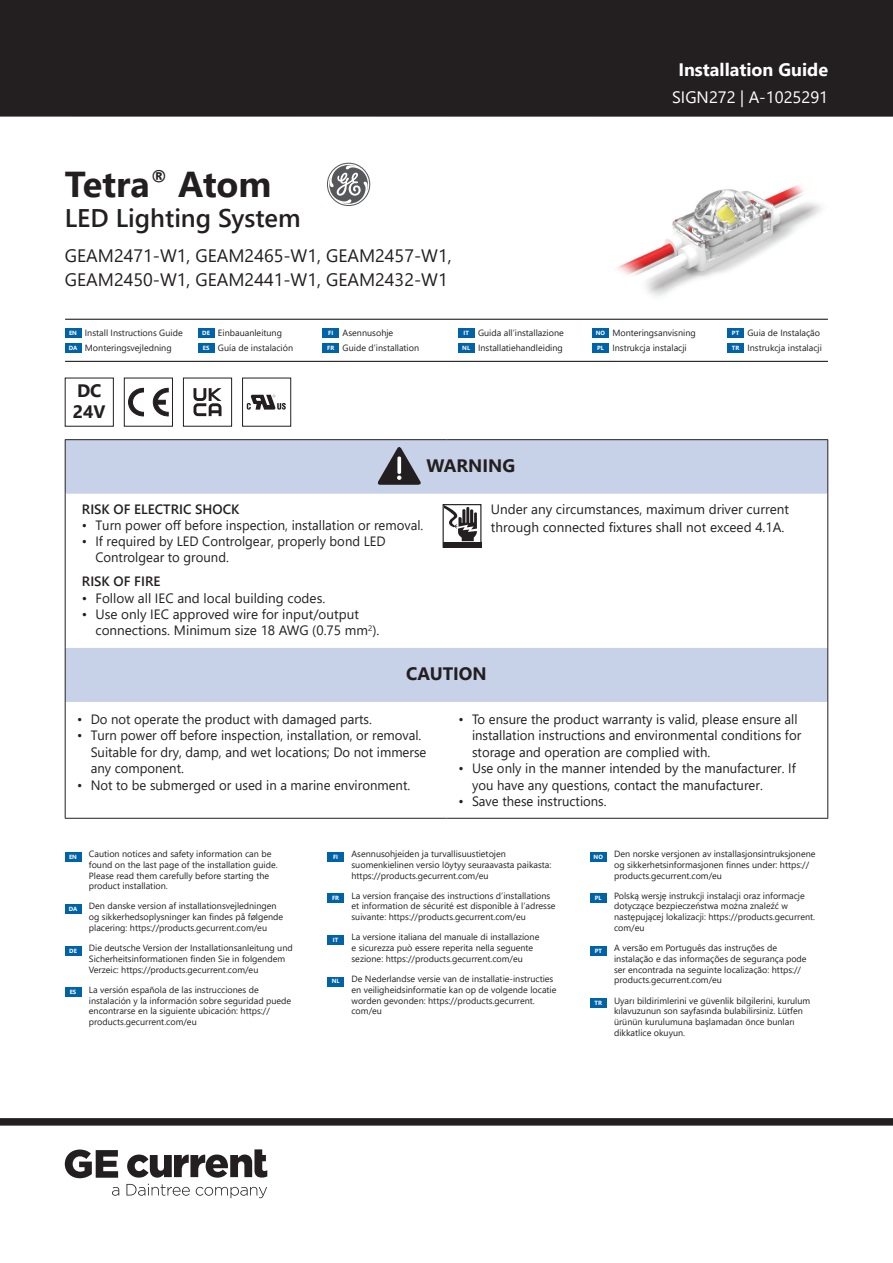
<style>
.page{position:relative;width:893px;height:1263px;background:#fff}
.page>*{position:absolute;margin:0;border:0;box-sizing:border-box;transform-origin:0 0}
.t1{font:700 36px "Segoe UI";color:#231f20}
.t2{font:600 25.5px "Segoe UI";color:#231f20}
.t3{font:18px/24px "Segoe UI";color:#231f20}
.t4{font:700 18px/21px "Segoe UI";color:#231f20}
.t5{font:700 18px "Segoe UI";color:#fff}
.t6{font:16.5px "Segoe UI";color:#fff}
.t7{font:13.5px/16.5px "Segoe UI";color:#231f20}
.t8{font:600 13.5px "Segoe UI";color:#231f20}
.t9{font:9px/10.8px "Segoe UI";color:#231f20}
.t10{font:700 6px "Segoe UI";color:#fff}
</style>
<div class="page">
<img style="left:616px;top:185px;width:206px;height:112px">
<div style="left:65px;top:852px;width:16px;height:9px;background:#0163a7"></div>
<div style="left:65px;top:904px;width:16px;height:10px;background:#0163a7"></div>
<div style="left:65px;top:946px;width:16px;height:10px;background:#0163a7"></div>
<div style="left:65px;top:988px;width:16px;height:9px;background:#0163a7"></div>
<div style="left:327px;top:852px;width:17px;height:9px;background:#0163a7"></div>
<div style="left:327px;top:893px;width:17px;height:10px;background:#0163a7"></div>
<div style="left:327px;top:935px;width:17px;height:10px;background:#0163a7"></div>
<div style="left:327px;top:977px;width:17px;height:9px;background:#0163a7"></div>
<div style="left:590px;top:852px;width:16px;height:9px;background:#0163a7"></div>
<div style="left:590px;top:893px;width:16px;height:10px;background:#0163a7"></div>
<div style="left:590px;top:946px;width:16px;height:10px;background:#0163a7"></div>
<div style="left:590px;top:998px;width:16px;height:10px;background:#0163a7"></div>
<svg style="left:66px;top:440px;width:761px;height:262px"></svg>
<hr style="left:65px;top:439px;width:381px;height:1px;background:#231f20">
<hr style="left:65px;top:440px;width:1px;height:54px;background:#231f20">
<hr style="left:446px;top:439px;width:382px;height:1px;background:#231f20">
<hr style="left:827px;top:440px;width:1px;height:54px;background:#231f20">
<hr style="left:65px;top:494px;width:1px;height:154px;background:#231f20">
<hr style="left:827px;top:494px;width:1px;height:154px;background:#231f20">
<hr style="left:65px;top:648px;width:1px;height:54px;background:#231f20">
<hr style="left:827px;top:648px;width:1px;height:54px;background:#231f20">
<hr style="left:65px;top:702px;width:1px;height:116px;background:#231f20">
<hr style="left:827px;top:702px;width:1px;height:116px;background:#231f20">
<hr style="left:65px;top:818px;width:381px;height:1px;background:#231f20">
<hr style="left:446px;top:818px;width:382px;height:1px;background:#231f20">
<svg style="left:376px;top:445px;width:46px;height:40px;background:#7b7f8b"></svg>
<svg style="left:397px;top:456px;width:4px;height:18px"></svg>
<svg style="left:445px;top:506px;width:32px;height:35px"></svg>
<div style="left:443px;top:504px;width:38px;height:44px;border:1px solid #231f20"></div>
<div style="left:443px;top:542px;width:38px;height:5px;background:#231f20"></div>
<div style="left:124px;top:378px;width:49px;height:49px;border:1px solid #231f20"></div>
<svg style="left:193px;top:388px;width:29px;height:28px"></svg>
<div style="left:183px;top:378px;width:49px;height:49px;border:1px solid #231f20"></div>
<div style="left:242px;top:378px;width:49px;height:49px;border:1px solid #231f20"></div>
<svg style="left:128px;top:388px;width:40px;height:28px"></svg>
<hr style="left:65px;top:319px;width:763px;height:1px;background:#231f20">
<hr style="left:65px;top:361px;width:763px;height:1px;background:#231f20">
<div style="left:65px;top:328px;width:16px;height:10px;background:#0163a7"></div>
<div style="left:65px;top:343px;width:16px;height:10px;background:#0163a7"></div>
<div style="left:198px;top:328px;width:16px;height:10px;background:#0163a7"></div>
<div style="left:198px;top:343px;width:16px;height:10px;background:#0163a7"></div>
<div style="left:323px;top:328px;width:16px;height:10px;background:#0163a7"></div>
<div style="left:323px;top:343px;width:16px;height:10px;background:#0163a7"></div>
<div style="left:458px;top:328px;width:16px;height:10px;background:#0163a7"></div>
<div style="left:458px;top:343px;width:16px;height:10px;background:#0163a7"></div>
<div style="left:592px;top:328px;width:17px;height:10px;background:#0163a7"></div>
<div style="left:592px;top:343px;width:17px;height:10px;background:#0163a7"></div>
<div style="left:727px;top:328px;width:17px;height:10px;background:#0163a7"></div>
<div style="left:727px;top:343px;width:17px;height:10px;background:#0163a7"></div>
<svg style="left:247px;top:395px;width:39px;height:15px"></svg>
<div style="left:0;top:0;width:893px;height:117px;background:#231f20"></div>
<div style="left:0;top:1118px;width:893px;height:7px;background:#231f20"></div>
<svg style="left:112px;top:1187px;width:7px;height:9px"></svg>
<svg style="left:126px;top:1184px;width:64px;height:12px"></svg>
<svg style="left:196px;top:1187px;width:71px;height:11px"></svg>
<svg style="left:65px;top:1149px;width:53px;height:29px"></svg>
<svg style="left:127px;top:1149px;width:140px;height:29px"></svg>
<svg style="left:327px;top:163px;width:43px;height:43px"></svg>
<h1 class="t1" style="left:65px;top:151px;width:208px">Tetra<sup>®</sup> Atom</h1>
<h2 class="t2" style="left:65px;top:194px;width:237px">LED Lighting System</h2>
<h3 class="t3" style="left:65px;top:242px;width:388px">GEAM2471-W1, GEAM2465-W1, GEAM2457-W1,<br>GEAM2450-W1, GEAM2441-W1, GEAM2432-W1</h3>
<h3 class="t5" style="left:678px;top:52px;width:151px">Installation Guide</h3>
<h3 class="t6" style="left:672px;top:81px;width:157px">SIGN272 | A-1025291</h3>
<p class="t9" style="left:69px;top:325px;width:115px;line-height:15.1px"><sup>EN</sup> Install Instructions Guide<br><sup>DA</sup> Monteringsvejledning</p>
<p class="t9" style="left:202px;top:325px;width:92px;line-height:15.1px"><sup>DE</sup> Einbauanleitung<br><sup>ES</sup> Guía de instalación</p>
<p class="t9" style="left:327px;top:325px;width:93px;line-height:15.1px"><sup>FI</sup> Asennusohje<br><sup>FR</sup> Guide d’installation</p>
<p class="t9" style="left:462px;top:325px;width:103px;line-height:15.1px"><sup>IT</sup> Guida all’installazione<br><sup>NL</sup> Installatiehandleiding</p>
<p class="t9" style="left:596px;top:325px;width:101px;line-height:15.1px"><sup>NO</sup> Monteringsanvisning<br><sup>PL</sup> Instrukcja instalacji</p>
<p class="t9" style="left:732px;top:325px;width:91px;line-height:15.1px"><sup>PT</sup> Guia de Instalação<br><sup>TR</sup> Instrukcja instalacji</p>
<h3 class="t4" style="left:73px;top:378px;width:34px">DC<br>24V</h3>
<h3 class="t4" style="left:426px;top:454px;width:90px">WARNING</h3>
<h3 class="t8" style="left:82px;top:496px;width:159px">RISK OF ELECTRIC SHOCK</h3>
<h3 class="t7" style="left:82px;top:516px;width:343px">• Turn power off before inspection, installation or removal.</h3>
<h3 class="t7" style="left:95px;top:532px;width:292px;text-indent:-14px">• If required by LED Controlgear, properly bond LED<br>Controlgear to ground.</h3>
<h3 class="t8" style="left:82px;top:569px;width:80px">RISK OF FIRE</h3>
<h3 class="t7" style="left:82px;top:588px;width:245px">• Follow all IEC and local building codes.</h3>
<h3 class="t7" style="left:95px;top:605px;width:285px;text-indent:-14px">• Use only IEC approved wire for input/output connections. Minimum size 18 AWG (0.75 mm<sup>2</sup>).</h3>
<h3 class="t7" style="left:491px;top:499px;width:300px;line-height:18px">Under any circumstances, maximum driver current through connected fixtures shall not exceed 4.1A.</h3>
<h3 class="t4" style="left:406px;top:661px;width:82px">CAUTION</h3>
<h3 class="t7" style="left:77px;top:709px;width:296px">• Do not operate the product with damaged parts.</h3>
<h3 class="t7" style="left:91px;top:726px;width:337px;text-indent:-14px">• Turn power off before inspection, installation, or removal.<br>Suitable for dry, damp, and wet locations; Do not immerse any component.</h3>
<h3 class="t7" style="left:77px;top:775px;width:335px">• Not to be submerged or used in a marine environment.</h3>
<h3 class="t7" style="left:472px;top:709px;width:331px;text-indent:-14px">• To ensure the product warranty is valid, please ensure all installation instructions and environmental conditions for storage and operation are complied with.</h3>
<h3 class="t7" style="left:472px;top:759px;width:325px;text-indent:-14px">• Use only in the manner intended by the manufacturer. If you have any questions, contact the manufacturer.</h3>
<h3 class="t7" style="left:458px;top:792px;width:150px">• Save these instructions.</h3>
<p class="t10" style="left:69px;top:851px;width:9px">EN</p>
<p class="t9" style="left:89px;top:847px;width:190px">Caution notices and safety information can be found on the last page of the installation guide.<br>Please read them carefully before starting the product installation.</p>
<p class="t10" style="left:69px;top:903px;width:10px">DA</p>
<p class="t9" style="left:89px;top:900px;width:196px">Den danske version af installationsvejledningen og sikkerhedsoplysninger kan findes på følgende placering: https://products.gecurrent.com/eu</p>
<p class="t10" style="left:69px;top:945px;width:9px">DE</p>
<p class="t9" style="left:89px;top:942px;width:205px">Die deutsche Version der Installationsanleitung und<br>Sicherheitsinformationen finden Sie in folgendem<br>Verzeic: https://products.gecurrent.com/eu</p>
<p class="t10" style="left:70px;top:986px;width:8px">ES</p>
<p class="t9" style="left:89px;top:983px;width:204px">La versión española de las instrucciones de instalación y la información sobre seguridad puede encontrarse en la siguiente ubicación: https:// products.gecurrent.com/eu</p>
<p class="t10" style="left:333px;top:851px;width:7px">FI</p>
<p class="t9" style="left:351px;top:847px;width:201px">Asennusohjeiden ja turvallisuustietojen suomenkielinen versio löytyy seuraavasta paikasta: https://products.gecurrent.com/eu</p>
<p class="t10" style="left:332px;top:892px;width:9px">FR</p>
<p class="t9" style="left:351px;top:889px;width:206px">La version française des instructions d’installations et information de sécurité est disponible à l’adresse suivante: https://products.gecurrent.com/eu</p>
<p class="t10" style="left:333px;top:934px;width:7px">IT</p>
<p class="t9" style="left:351px;top:931px;width:189px">La versione italiana del manuale di installazione e sicurezza può essere reperita nella seguente sezione: https://products.gecurrent.com/eu</p>
<p class="t10" style="left:332px;top:976px;width:9px">NL</p>
<p class="t9" style="left:351px;top:972px;width:207px">De Nederlandse versie van de installatie-instructies en veiligheidsinformatie kan op de volgende locatie worden gevonden: https://products.gecurrent. com/eu</p>
<p class="t9" style="left:614px;top:847px;width:203px;text-indent:-20px"><sub>NO</sub> Den norske versjonen av installasjonsintruksjonene og sikkerhetsinformasjonen finnes under: https:// products.gecurrent.com/eu</p>
<p class="t10" style="left:595px;top:892px;width:8px">PL</p>
<p class="t9" style="left:614px;top:889px;width:203px">Polską wersję instrukcji instalacji oraz informacje dotyczące bezpieczeństwa można znaleźć w następującej lokalizacji: https://products.gecurrent. com/eu</p>
<p class="t10" style="left:595px;top:945px;width:9px">PT</p>
<p class="t9" style="left:614px;top:942px;width:194px">A versão em Português das instruções de instalação e das informações de segurança pode ser encontrada na seguinte localização: https:// products.gecurrent.com/eu</p>
<p class="t10" style="left:594px;top:997px;width:9px">TR</p>
<p class="t9" style="left:614px;top:994px;width:198px">Uyarı bildirimlerini ve güvenlik bilgilerini, kurulum kılavuzunun son sayfasında bulabilirsiniz. Lütfen ürünün kurulumuna başlamadan önce bunları dikkatlice okuyun.</p>
</div>
